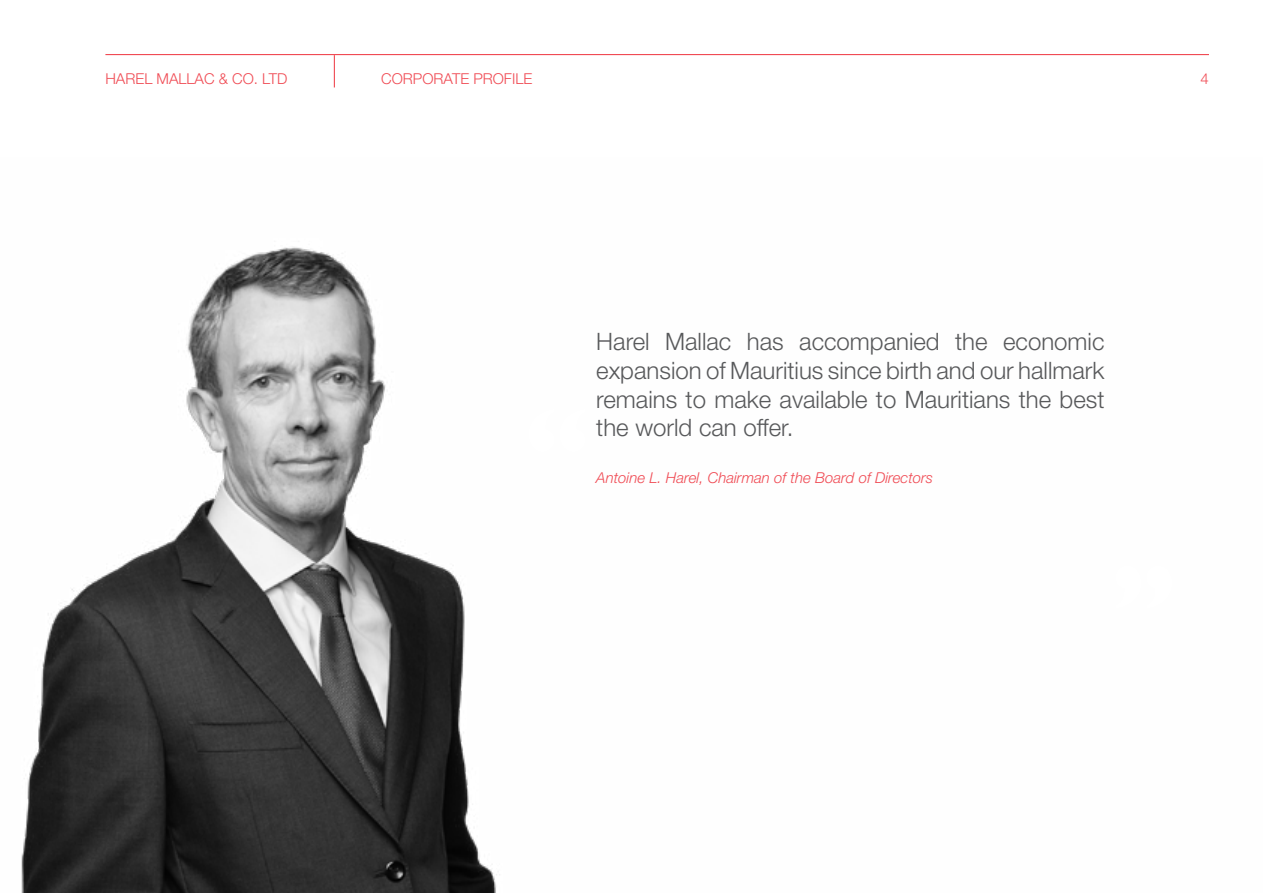
<style>
.page{position:relative;width:1263px;height:893px;background:#fff}
.page>*{position:absolute;margin:0;border:0;box-sizing:border-box;transform-origin:0 0}
.t1{font:300 24px/28.8px "Helvetica Neue LT Pro";color:#58595b;text-align:justify}
.t2{font:italic 300 15px "Helvetica Neue LT Pro";color:#f04b54}
.t3{font:300 15px "Helvetica Neue LT Pro";color:#f04b54}
</style>
<div class="page">
<hr style="left:105px;top:54px;width:1104px;height:1px;background:#f04b54">
<hr style="left:334px;top:55px;width:1px;height:32px;background:#f04b54">
<img style="left:21px;top:247px;width:476px;height:646px">
<p class="t3" style="left:105px;top:70px;width:184px">HAREL MALLAC &amp; CO. LTD</p>
<p class="t3" style="left:381px;top:70px;width:152px">CORPORATE PROFILE</p>
<p class="t3" style="left:1200px;top:70px;width:10px">4</p>
<p class="t1" style="left:596px;top:326px;width:510px">Harel Mallac has accompanied the economic expansion of Mauritius since birth and our hallmark remains to make available to Mauritians the best the world can offer.</p>
<p class="t2" style="left:596px;top:469px;width:338px">Antoine L. Harel, Chairman of the Board of Directors</p>
</div>
